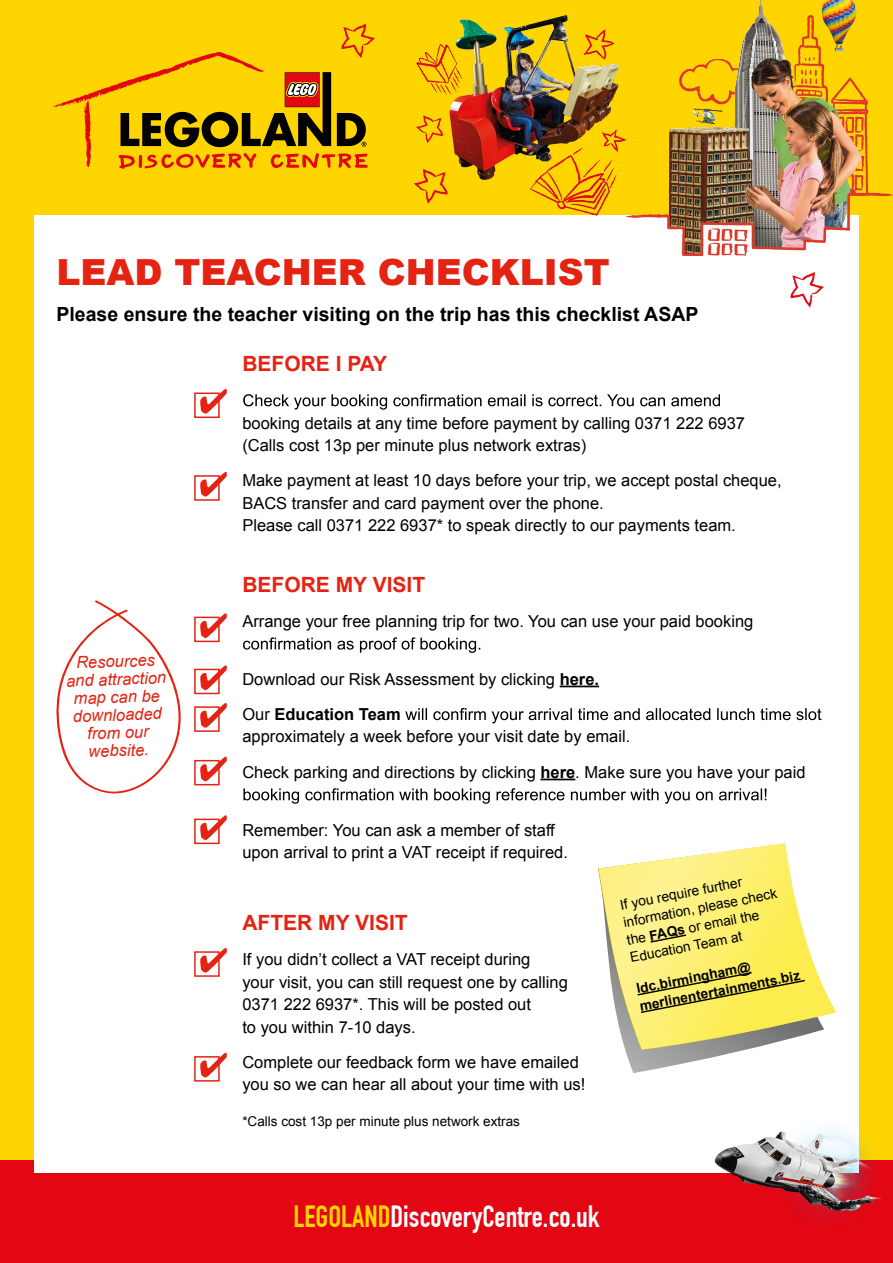
<style>
.page{position:relative;width:893px;height:1263px;background:#ffd500}
.page>*{position:absolute;margin:0;border:0;box-sizing:border-box;transform-origin:0 0}
.t1{font:900 36px "Arial";color:#e42313}
.t2{font:700 30px "DIN Condensed";color:#fff}
.t3{font:700 21px "Arial";color:#e42313}
.t4{font:700 19.5px "Arial";color:#000}
.t5{font:16.5px/22.5px "Arial";color:#000}
.t6{font:italic 16.5px/17.9px "Arial";color:#e42313;text-align:center}
.t7{font:13.8px/17.9px "Arial";color:#000}
.t8{font:700 13.8px/17.9px "Arial";color:#000}
.t9{font:13.5px "Arial";color:#000}
.s1{font-weight:700}
.s2{color:#ffd500}
</style>
<div class="page">
<div style="left:0;top:1161px;width:893px;height:102px;background:#e30613"></div>
<div style="left:34px;top:215px;width:825px;height:958px;background:#fff"></div>
<svg style="left:51px;top:52px;width:316px;height:117px"></svg>
<img style="left:395px;top:15px;width:232px;height:227px">
<img style="left:404px;top:162px;width:48px;height:55px">
<img style="left:702px;top:1101px;width:191px;height:115px">
<img style="left:627px;top:0;width:266px;height:255px">
<img style="left:337px;top:23px;width:38px;height:49px">
<img style="left:787px;top:266px;width:40px;height:45px">
<svg style="left:243px;top:394px;width:477px;height:16px;background:#cacaca"></svg>
<hr style="left:560px;top:685px;width:39px;height:2px;background:#000">
<hr style="left:540px;top:779px;width:35px;height:1px;background:#000">
<svg style="left:243px;top:637px;width:237px;height:16px;background:#c8c8c8"></svg>
<svg style="left:405px;top:708px;width:416px;height:15px;background:#c6c6c6"></svg>
<svg style="left:243px;top:788px;width:523px;height:16px;background:#c9c9c9"></svg>
<div style="left:55px;top:600px;width:131px;height:196px;background:#fff"></div>
<div style="left:194px;top:392px;width:26px;height:26px;border:2px solid #e42313"></div>
<svg style="left:200px;top:389px;width:27px;height:25px"></svg>
<div style="left:194px;top:475px;width:26px;height:26px;border:2px solid #e42313"></div>
<svg style="left:200px;top:472px;width:27px;height:25px"></svg>
<div style="left:194px;top:617px;width:26px;height:25px;border:2px solid #e42313"></div>
<svg style="left:200px;top:613px;width:27px;height:25px"></svg>
<div style="left:194px;top:669px;width:26px;height:25px;border:2px solid #e42313"></div>
<svg style="left:200px;top:665px;width:27px;height:25px"></svg>
<div style="left:194px;top:706px;width:26px;height:26px;border:2px solid #e42313"></div>
<svg style="left:200px;top:703px;width:27px;height:25px"></svg>
<div style="left:194px;top:760px;width:26px;height:25px;border:2px solid #e42313"></div>
<svg style="left:200px;top:757px;width:27px;height:24px"></svg>
<div style="left:194px;top:819px;width:26px;height:25px;border:2px solid #e42313"></div>
<svg style="left:200px;top:815px;width:27px;height:25px"></svg>
<div style="left:194px;top:951px;width:26px;height:26px;border:2px solid #e42313"></div>
<svg style="left:200px;top:948px;width:27px;height:25px"></svg>
<div style="left:194px;top:1056px;width:26px;height:25px;border:2px solid #e42313"></div>
<svg style="left:200px;top:1053px;width:27px;height:24px"></svg>
<svg style="left:598px;top:1050px;width:226px;height:23px;background:#e5e5e5"></svg>
<svg style="left:598px;top:843px;width:237px;height:207px;background:#f4eb98"></svg>
<svg style="left:649px;top:933px;width:39px;height:11px"></svg>
<svg style="left:636px;top:971px;width:170px;height:43px;background:#eee05c"></svg>
<h1 class="t1" style="left:56px;top:252px;width:555px">LEAD TEACHER CHECKLIST</h1>
<p class="t4" style="left:56px;top:302px;width:643px">Please ensure the teacher visiting on the trip has this checklist ASAP</p>
<p class="t3" style="left:242px;top:350px;width:146px">BEFORE I PAY</p>
<p class="t5" style="left:242px;top:412px;width:504px">booking details at any time before payment by calling 0371 222 6937 (Calls cost 13p per minute plus network extras)</p>
<p class="t5" style="left:242px;top:470px;width:541px">Make payment at least 10 days before your trip, we accept postal cheque,<br>BACS transfer and card payment over the phone.<br>Please call 0371 222 6937* to speak directly to our payments team.</p>
<p class="t6" style="left:65px;top:654px;width:101px;rotate:-2deg">Resources and attraction map can be downloaded from our website.</p>
<p class="t3" style="left:242px;top:570px;width:184px">BEFORE MY VISIT</p>
<p class="t5" style="left:242px;top:610px;width:512px">Arrange your free planning trip for two. You can use your paid booking</p>
<p class="t5" style="left:242px;top:661px;width:358px;line-height:35.2px">Download our Risk Assessment by clicking <span class="s1">here.<br></span>Our <span class="s1">Education Team</span></p>
<p class="t5" style="left:242px;top:719px;width:565px;line-height:35.2px">approximately a week before your visit date by email.<br>Check parking and directions by clicking <span class="s1">here</span>. Make sure you have your paid</p>
<p class="t5" style="left:242px;top:819px;width:327px">Remember: You can ask a member of staff upon arrival to print a VAT receipt if required.</p>
<p class="t3" style="left:242px;top:908px;width:167px">AFTER MY VISIT</p>
<p class="t5" style="left:242px;top:948px;width:327px">If you didn’t collect a VAT receipt during<br>your visit, you can still request one by calling 0371 222 6937*. This will be posted out<br>to you within 7-10 days.</p>
<p class="t5" style="left:242px;top:1051px;width:345px">Complete our feedback form we have emailed you so we can hear all about your time with us!</p>
<p class="t9" style="left:242px;top:1112px;width:279px">*Calls cost 13p per minute plus network extras</p>
<p class="t7" style="left:618px;top:896px;width:158px;rotate:-11deg">If you require further information, please check the <span class="s1">FAQs</span> or email the<br>Education Team at</p>
<p class="t8" style="left:635px;top:980px;width:164px;rotate:-11deg">ldc.birmingham@ merlinentertainments.biz</p>
<h2 class="t2" style="left:293px;top:1199px;width:308px"><span class="s2">LEGOLAND</span>DiscoveryCentre.co.uk</h2>
</div>
